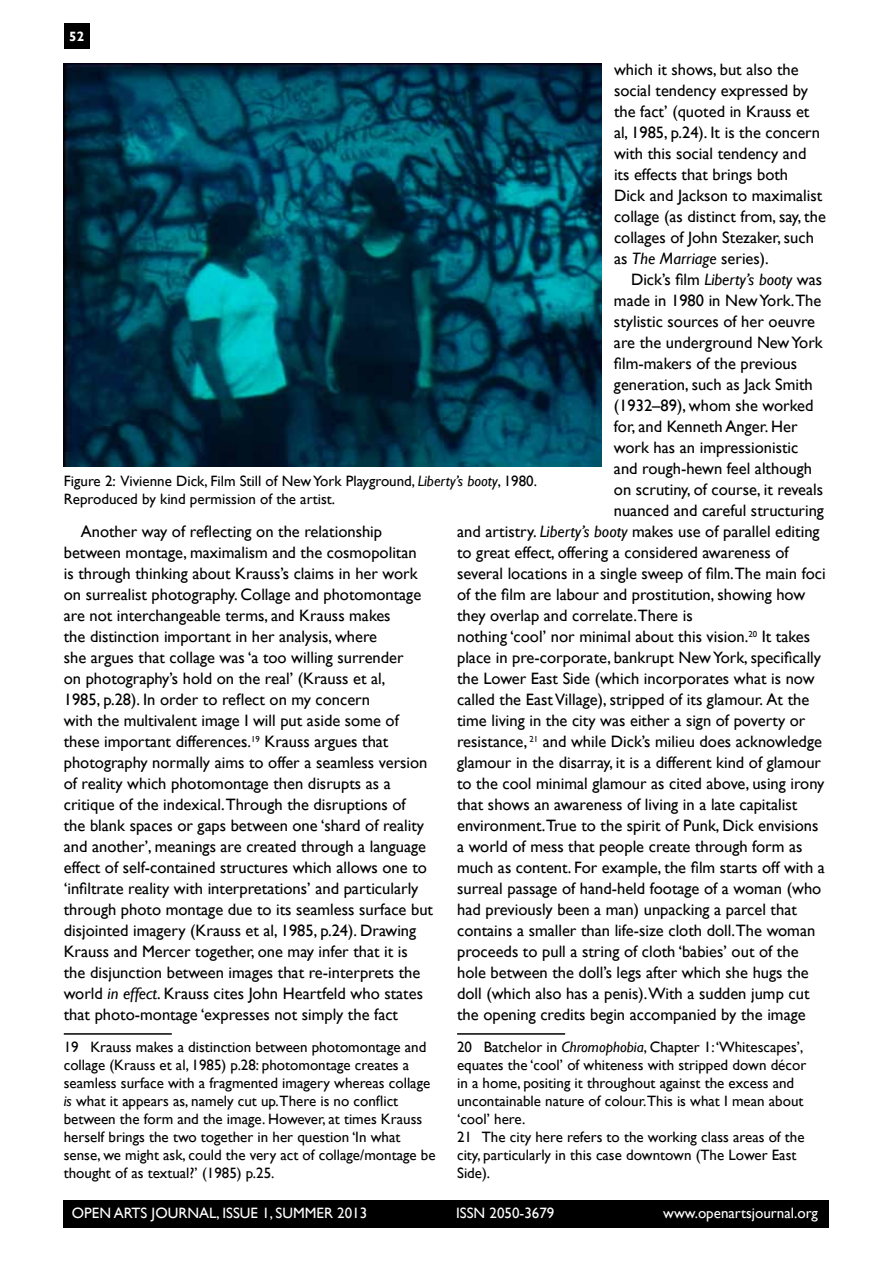
<style>
.page{position:relative;width:893px;height:1263px;background:#fff}
.page>*{position:absolute;margin:0;border:0;box-sizing:border-box;transform-origin:0 0}
.t1{font:16.5px/21px "Gill Sans";color:#000}
.t2{font:italic 16.5px "Gill Sans";color:#000}
.t3{font:15px/18px "Gill Sans";color:#000}
.t4{font:15px "Gill Sans";color:#fff}
.t5{font:700 13.5px "Gill Sans";color:#fff}
.s1{font-style:italic}
.s2{font-style:normal}
</style>
<div class="page">
<div style="left:64px;top:23px;width:26px;height:26px;background:#000"></div>
<div style="left:64px;top:1200px;width:765px;height:28px;background:#000"></div>
<hr style="left:64px;top:1033px;width:108px;height:2px;background:#000">
<hr style="left:457px;top:1033px;width:108px;height:2px;background:#000">
<img style="left:64px;top:64px;width:537px;height:403px">
<p class="t5" style="left:69px;top:29px;width:16px">52</p>
<p class="t1" style="left:614px;top:59px;width:213px">which it shows, but also the social tendency expressed by the fact’ (quoted in Krauss et al, 1985, p.24). It is the concern with this social tendency and its effects that brings both<br>Dick and Jackson to maximalist collage (as distinct from, say, the collages of John Stezaker, such as <span class="s1">The Marriage</span> series).</p>
<p class="t2" style="left:631px;top:270px;width:193px"><span class="s2">Dick’s film</span> Liberty’s booty <span class="s2">was</span></p>
<p class="t1" style="left:614px;top:290px;width:209px">made in 1980 in New York.The</p>
<p class="t1" style="left:614px;top:311px;width:203px">stylistic sources of her oeuvre</p>
<p class="t1" style="left:614px;top:332px;width:210px">are the underground New York</p>
<p class="t1" style="left:614px;top:353px;width:185px">film-makers of the previous</p>
<p class="t1" style="left:614px;top:374px;width:200px">generation, such as Jack Smith</p>
<p class="t1" style="left:614px;top:395px;width:201px">(1932–89), whom she worked</p>
<p class="t1" style="left:614px;top:416px;width:185px">for, and Kenneth Anger. Her</p>
<p class="t1" style="left:614px;top:437px;width:186px">work has an impressionistic</p>
<p class="t1" style="left:614px;top:458px;width:200px">and rough-hewn feel although</p>
<p class="t1" style="left:614px;top:479px;width:211px">on scrutiny, of course, it reveals</p>
<p class="t1" style="left:614px;top:500px;width:212px">nuanced and careful structuring</p>
<p class="t1" style="left:457px;top:521px;width:364px">and artistry. <span class="s1">Liberty’s booty</span> makes use of parallel editing</p>
<p class="t1" style="left:457px;top:542px;width:333px">to great effect, offering a considered awareness of</p>
<p class="t1" style="left:457px;top:563px;width:370px">several locations in a single sweep of film.The main foci</p>
<p class="t1" style="left:457px;top:584px;width:350px">of the film are labour and prostitution, showing how</p>
<p class="t1" style="left:457px;top:605px;width:237px">they overlap and correlate.There is</p>
<p class="t1" style="left:457px;top:626px;width:355px">nothing ‘cool’ nor minimal about this vision.<sup>20</sup> It takes</p>
<p class="t1" style="left:457px;top:647px;width:365px">place in pre-corporate, bankrupt New York, specifically</p>
<p class="t1" style="left:457px;top:668px;width:359px">the Lower East Side (which incorporates what is now</p>
<p class="t1" style="left:457px;top:689px;width:354px">called the East Village), stripped of its glamour. At the</p>
<p class="t1" style="left:457px;top:710px;width:350px">time living in the city was either a sign of poverty or</p>
<p class="t1" style="left:457px;top:731px;width:366px">resistance, <sup>21</sup> and while Dick’s milieu does acknowledge</p>
<p class="t1" style="left:457px;top:752px;width:365px">glamour in the disarray, it is a different kind of glamour</p>
<p class="t1" style="left:457px;top:773px;width:369px">to the cool minimal glamour as cited above, using irony</p>
<p class="t1" style="left:457px;top:794px;width:342px">that shows an awareness of living in a late capitalist</p>
<p class="t1" style="left:457px;top:815px;width:363px">environment.True to the spirit of Punk, Dick envisions</p>
<p class="t1" style="left:457px;top:836px;width:347px">a world of mess that people create through form as</p>
<p class="t1" style="left:457px;top:857px;width:369px">much as content. For example, the film starts off with a</p>
<p class="t1" style="left:457px;top:878px;width:366px">surreal passage of hand-held footage of a woman (who</p>
<p class="t1" style="left:457px;top:899px;width:341px">had previously been a man) unpacking a parcel that</p>
<p class="t1" style="left:457px;top:920px;width:360px">contains a smaller than life-size cloth doll.The woman</p>
<p class="t1" style="left:457px;top:941px;width:343px">proceeds to pull a string of cloth ‘babies’ out of the</p>
<p class="t1" style="left:457px;top:962px;width:353px">hole between the doll’s legs after which she hugs the</p>
<p class="t1" style="left:457px;top:983px;width:354px">doll (which also has a penis).With a sudden jump cut</p>
<p class="t1" style="left:457px;top:1004px;width:350px">the opening credits begin accompanied by the image</p>
<p class="t3" style="left:457px;top:1038px;width:351px">20 Batchelor in <span class="s1">Chromophobia</span>, Chapter 1: ‘Whitescapes’, equates the ‘cool’ of whiteness with stripped down décor in a home, positing it throughout against the excess and uncontainable nature of colour.This is what I mean about ‘cool’ here.<br>21 The city here refers to the working class areas of the city, particularly in this case downtown (The Lower East Side).</p>
<p class="t3" style="left:64px;top:472px;width:475px">Figure 2: Vivienne Dick, Film Still of New York Playground, <span class="s1">Liberty’s booty</span>, 1980.<br>Reproduced by kind permission of the artist.</p>
<p class="t1" style="left:64px;top:521px;width:371px;text-indent:17px">Another way of reflecting on the relationship between montage, maximalism and the cosmopolitan<br>is through thinking about Krauss’s claims in her work on surrealist photography. Collage and photomontage are not interchangeable terms, and Krauss makes<br>the distinction important in her analysis, where<br>she argues that collage was ‘a too willing surrender<br>on photography’s hold on the real’ (Krauss et al,<br>1985, p.28). In order to reflect on my concern<br>with the multivalent image I will put aside some of these important differences.<sup>19</sup> Krauss argues that photography normally aims to offer a seamless version of reality which photomontage then disrupts as a critique of the indexical.Through the disruptions of<br>the blank spaces or gaps between one ‘shard of reality and another’, meanings are created through a language effect of self-contained structures which allows one to ‘infiltrate reality with interpretations’ and particularly through photo montage due to its seamless surface but disjointed imagery (Krauss et al, 1985, p.24). Drawing Krauss and Mercer together, one may infer that it is the disjunction between images that re-interprets the world <span class="s1">in effect</span>. Krauss cites John Heartfeld who states that photo-montage ‘expresses not simply the fact</p>
<p class="t3" style="left:64px;top:1038px;width:373px">19 Krauss makes a distinction between photomontage and collage (Krauss et al, 1985) p.28: photomontage creates a seamless surface with a fragmented imagery whereas collage <span class="s1">is</span> what it appears as, namely cut up.There is no conflict between the form and the image. However, at times Krauss herself brings the two together in her question ‘In what sense, we might ask, could the very act of collage/montage be thought of as textual?’ (1985) p.25.</p>
<p class="t4" style="left:72px;top:1205px;width:297px">OPEN ARTS JOURNAL, ISSUE 1, SUMMER 2013</p>
<p class="t4" style="left:456px;top:1204px;width:100px">ISSN 2050-3679</p>
<p class="t4" style="left:663px;top:1205px;width:156px">www.openartsjournal.org</p>
</div>
